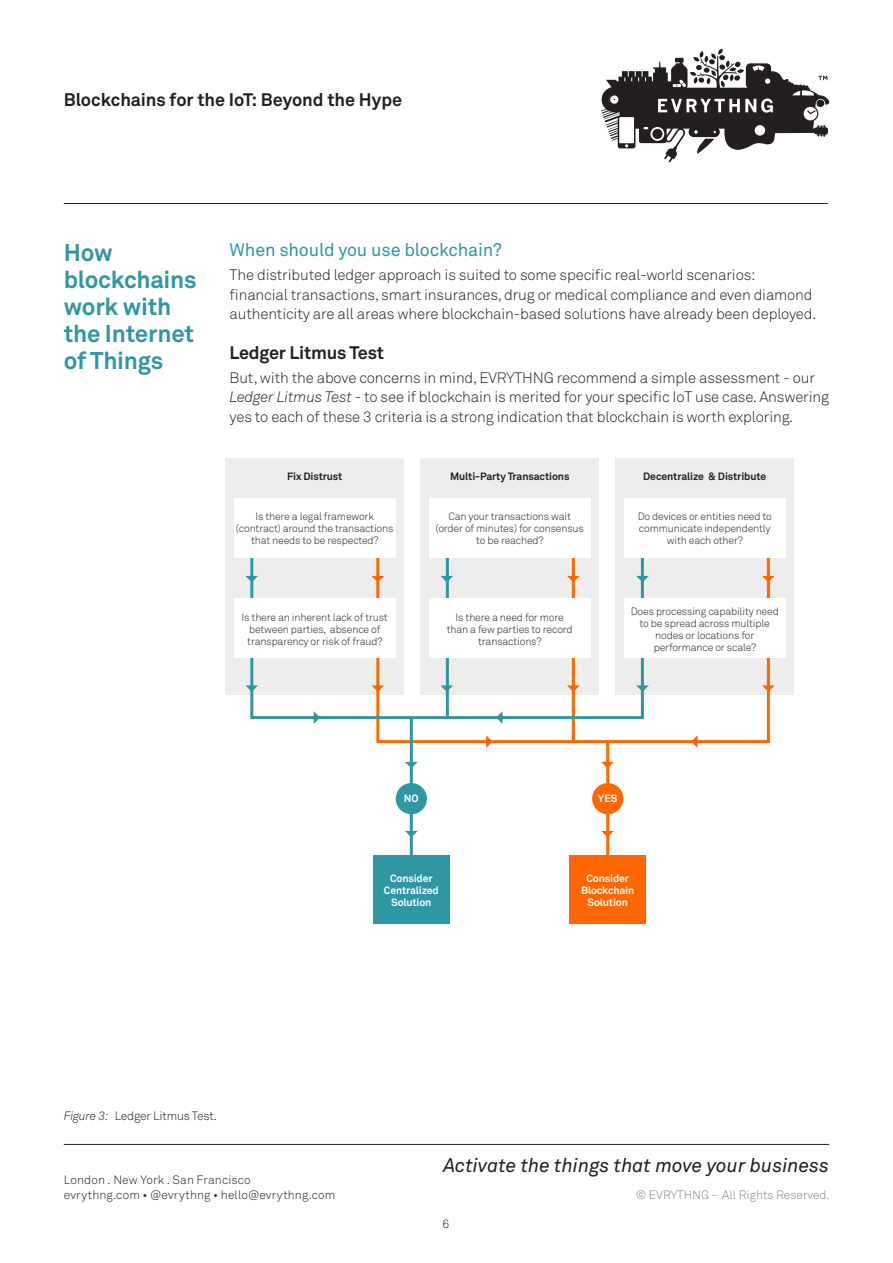
<style>
.page{position:relative;width:893px;height:1263px;background:#fff}
.page>*{position:absolute;margin:0;border:0;box-sizing:border-box;transform-origin:0 0}
.RED_HEADINGS{font:700 24px/27px "Akkurat Std";letter-spacing:-.01em;color:#2e97a3}
.t1{font:italic 19.5px "Akkurat Std";color:#231f20}
.RED_HEADINGS-2{font:700 18px "Akkurat Std";letter-spacing:-.01em;color:#231f20}
.RED_HEADINGS-3{font:18px "Akkurat Std";letter-spacing:-.01em;color:#2e97a3}
.BODY_COPY{font:300 15px/19.5px "Akkurat Std";letter-spacing:-.01em;color:#231f20}
.PULL_OUT_QUOTES{font:300 12px/15px "Akkurat Std";letter-spacing:.01em;color:#231f20}
.t2{font:300 12px "Akkurat Std";color:#808285}
.PULL_OUT_QUOTES-2{font:300 12px "Akkurat Std";letter-spacing:-.015em;color:#231f20}
.PULL_OUT_QUOTES-3{font:300 10.5px/12px "Akkurat Std";letter-spacing:-.015em;color:#231f20;text-align:center}
.PULL_OUT_QUOTES-4{font:700 10.5px/12px "Akkurat Std";letter-spacing:-.015em;color:#fff;text-align:center}
.t3{font:700 10.5px "Akkurat Std";letter-spacing:-.01em;color:#231f20}
.s1{font-style:italic}
</style>
<div class="page">
<hr style="left:64px;top:203px;width:764px;height:1px;background:#231f20">
<svg style="left:601px;top:49px;width:229px;height:113px"></svg>
<hr style="left:64px;top:1144px;width:765px;height:1px;background:#231f20">
<div style="left:373px;top:855px;width:77px;height:68px;background:#2e97a3"></div>
<div style="left:569px;top:855px;width:77px;height:68px;background:#ff6601"></div>
<div style="left:420px;top:458px;width:179px;height:236px;background:#ededed"></div>
<div style="left:615px;top:458px;width:179px;height:236px;background:#ededed"></div>
<div style="left:225px;top:458px;width:179px;height:236px;background:#ededed"></div>
<div style="left:376px;top:527px;width:394px;height:216px;border:3px solid #ff6601"></div>
<hr style="left:572px;top:528px;width:3px;height:214px;background:#ff6601">
<div style="left:250px;top:518px;width:394px;height:201px;border:3px solid #2e97a3"></div>
<hr style="left:446px;top:519px;width:3px;height:199px;background:#2e97a3">
<hr style="left:606px;top:741px;width:3px;height:133px;background:#ff6601">
<hr style="left:410px;top:717px;width:3px;height:148px;background:#2e97a3">
<div style="left:429px;top:599px;width:162px;height:59px;background:#fff"></div>
<div style="left:429px;top:498px;width:162px;height:60px;background:#fff"></div>
<div style="left:624px;top:599px;width:162px;height:59px;background:#fff"></div>
<div style="left:624px;top:498px;width:162px;height:60px;background:#fff"></div>
<div style="left:234px;top:599px;width:162px;height:59px;background:#fff"></div>
<div style="left:234px;top:498px;width:162px;height:60px;background:#fff"></div>
<div style="left:396px;top:783px;width:31px;height:31px;background:#2e97a3;border-radius:50%"></div>
<div style="left:592px;top:783px;width:31px;height:31px;background:#ff6601;border-radius:50%"></div>
<svg style="left:245px;top:576px;width:13px;height:6px"></svg>
<svg style="left:245px;top:685px;width:13px;height:7px"></svg>
<svg style="left:371px;top:576px;width:13px;height:6px"></svg>
<svg style="left:371px;top:685px;width:13px;height:7px"></svg>
<svg style="left:440px;top:576px;width:13px;height:6px"></svg>
<svg style="left:440px;top:685px;width:13px;height:7px"></svg>
<svg style="left:567px;top:576px;width:13px;height:6px"></svg>
<svg style="left:567px;top:685px;width:13px;height:7px"></svg>
<svg style="left:636px;top:576px;width:13px;height:6px"></svg>
<svg style="left:636px;top:685px;width:13px;height:7px"></svg>
<svg style="left:762px;top:576px;width:13px;height:6px"></svg>
<svg style="left:762px;top:685px;width:13px;height:7px"></svg>
<svg style="left:405px;top:762px;width:13px;height:6px"></svg>
<svg style="left:601px;top:762px;width:13px;height:6px"></svg>
<svg style="left:405px;top:831px;width:13px;height:6px"></svg>
<svg style="left:601px;top:831px;width:13px;height:6px"></svg>
<svg style="left:691px;top:735px;width:7px;height:13px"></svg>
<svg style="left:486px;top:735px;width:6px;height:13px"></svg>
<svg style="left:496px;top:712px;width:6px;height:12px"></svg>
<svg style="left:314px;top:711px;width:6px;height:13px"></svg>
<p class="RED_HEADINGS-2" style="left:64px;top:88px;width:340px">Blockchains for the IoT: Beyond the Hype</p>
<p class="RED_HEADINGS" style="left:64px;top:239px;width:134px">How blockchains</p>
<p class="RED_HEADINGS" style="left:64px;top:293px;width:109px">work with</p>
<p class="RED_HEADINGS" style="left:64px;top:320px;width:132px">the Internet of Things</p>
<p class="RED_HEADINGS-3" style="left:230px;top:240px;width:274px">When should you use blockchain?</p>
<p class="BODY_COPY" style="left:230px;top:265px;width:588px">The distributed ledger approach is suited to some specific real-world scenarios: financial transactions, smart insurances, drug or medical compliance and even diamond authenticity are all areas where blockchain-based solutions have already been deployed.</p>
<p class="RED_HEADINGS-2" style="left:230px;top:341px;width:156px">Ledger Litmus Test</p>
<p class="BODY_COPY" style="left:230px;top:367px;width:601px">But, with the above concerns in mind, EVRYTHNG recommend a simple assessment - our<br><span class="s1">Ledger Litmus Test</span> - to see if blockchain is merited for your specific IoT use case. Answering yes to each of these 3 criteria is a strong indication that blockchain is worth exploring.</p>
<p class="t3" style="left:287px;top:470px;width:57px">Fix Distrust</p>
<p class="t3" style="left:450px;top:470px;width:121px">Multi-Party Transactions</p>
<p class="t3" style="left:643px;top:470px;width:125px">Decentralize &amp; Distribute</p>
<p class="PULL_OUT_QUOTES-3" style="left:236px;top:510px;width:159px">Is there a legal framework (contract) around the transactions that needs to be respected?</p>
<p class="PULL_OUT_QUOTES-3" style="left:242px;top:611px;width:148px">Is there an inherent lack of trust between parties, absence of transparency or risk of fraud?</p>
<p class="PULL_OUT_QUOTES-3" style="left:436px;top:510px;width:150px">Can your transactions wait (order of minutes) for consensus to be reached?</p>
<p class="PULL_OUT_QUOTES-3" style="left:447px;top:611px;width:127px">Is there a need for more than a few parties to record transactions?</p>
<p class="PULL_OUT_QUOTES-3" style="left:638px;top:510px;width:136px;text-align:left">Do devices or entities need to communicate independently</p>
<p class="PULL_OUT_QUOTES-3" style="left:667px;top:534px;width:78px">with each other?</p>
<p class="PULL_OUT_QUOTES-3" style="left:631px;top:605px;width:150px">Does processing capability need</p>
<p class="PULL_OUT_QUOTES-3" style="left:640px;top:617px;width:132px">to be spread across multiple</p>
<p class="PULL_OUT_QUOTES-3" style="left:655px;top:629px;width:101px">nodes or locations for</p>
<p class="PULL_OUT_QUOTES-3" style="left:654px;top:641px;width:104px">performance or scale?</p>
<p class="PULL_OUT_QUOTES-4" style="left:404px;top:792px;width:16px">NO</p>
<p class="PULL_OUT_QUOTES-4" style="left:390px;top:872px;width:44px">Consider</p>
<p class="PULL_OUT_QUOTES-4" style="left:384px;top:884px;width:56px">Centralized</p>
<p class="PULL_OUT_QUOTES-4" style="left:391px;top:896px;width:42px">Solution</p>
<p class="PULL_OUT_QUOTES-4" style="left:598px;top:792px;width:21px">YES</p>
<p class="PULL_OUT_QUOTES-4" style="left:581px;top:872px;width:54px">Consider<br>Blockchain<br>Solution</p>
<p class="PULL_OUT_QUOTES-2" style="left:64px;top:1109px;width:155px"><span class="s1">Figure 3:</span> Ledger Litmus Test.</p>
<p class="PULL_OUT_QUOTES" style="left:64px;top:1172px;width:273px">London . New York . San Francisco<br>evrythng.com • @evrythng • hello@evrythng.com</p>
<h2 class="t1" style="left:443px;top:1154px;width:387px">Activate the things that move your business</h2>
<p class="PULL_OUT_QUOTES" style="left:442px;top:1216px;width:8px">6</p>
<p class="t2" style="left:636px;top:1187px;width:196px">© EVRYTHNG - All Rights Reserved.</p>
</div>
